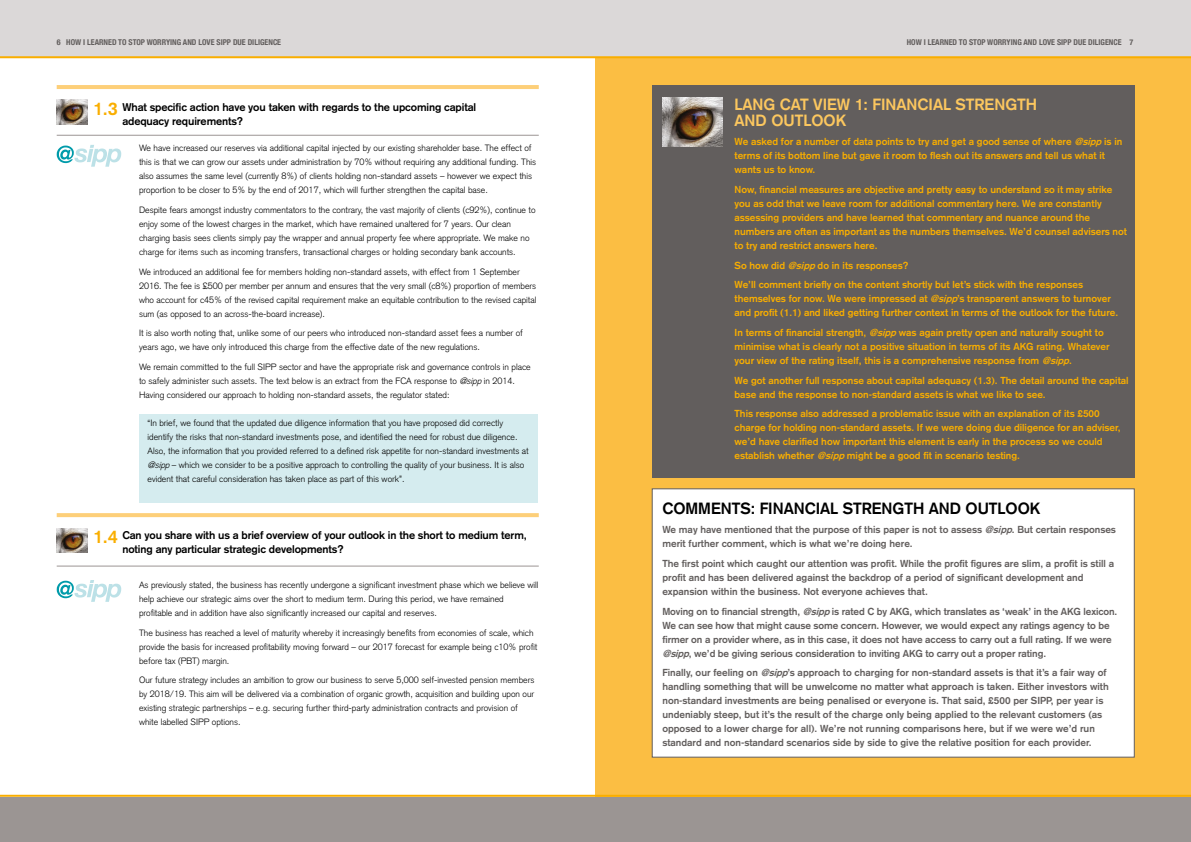
<style>
.page{position:relative;width:1191px;height:842px;background:#fff}
.page>*{position:absolute;margin:0;border:0;box-sizing:border-box;transform-origin:0 0}
.t1{font:700 16px/16px "Akzidenz Grotesk";color:#fcc75f}
.t2{font:700 16px "Akzidenz Grotesk";color:#000}
.t3{font:700 11px/14px "Akzidenz Grotesk";letter-spacing:-.01em;color:#000}
.t4{font:700 10px/14px "Akzidenz Grotesk";color:#f9ae00}
.t5{font:700 10px/14px "Akzidenz Grotesk";color:#625e5d}
.t6{font:300 9px/14px "Akzidenz Grotesk";color:#000}
.t7{font:700 condensed 8px "Helvetica Neue";color:#625e5d}
.s1{font-size:18px;color:#f9ae00}
.s2{font-style:italic}
</style>
<div class="page">
<div style="left:595px;top:0;width:596px;height:842px;background:#fbbe43"></div>
<div style="left:0;top:797px;width:595px;height:45px;background:#9b9593"></div>
<div style="left:595px;top:797px;width:596px;height:45px;background:#9b9593"></div>
<div style="left:0;top:0;width:595px;height:57px;background:#dbd8d8"></div>
<div style="left:595px;top:0;width:596px;height:57px;background:#dbd8d8"></div>
<hr style="left:0;top:56px;width:1191px;height:2px;background:#f9ae00">
<hr style="left:0;top:795px;width:1191px;height:2px;background:#f9ae00">
<div style="left:140px;top:414px;width:398px;height:88px;background:#d5ecef"></div>
<img style="left:57px;top:100px;width:30px;height:25px">
<img style="left:57px;top:528px;width:30px;height:25px">
<hr style="left:57px;top:135px;width:482px;height:1px;background:#9b9593">
<hr style="left:57px;top:566px;width:482px;height:1px;background:#9b9593">
<hr style="left:57px;top:85px;width:482px;height:4px;background:#fdcf79">
<svg style="left:57px;top:513px;width:482px;height:4px;fill:#fdcf79"></svg>
<div style="left:652px;top:85px;width:482px;height:393px;background:#625e5d"></div>
<div style="left:651px;top:488px;width:483px;height:270px;background:#fff;border:1px solid #625e5d"></div>
<img style="left:662px;top:98px;width:60px;height:49px">
<svg style="left:57px;top:145px;width:64px;height:22px"></svg>
<svg style="left:57px;top:580px;width:64px;height:22px"></svg>
<p class="t7" style="left:57px;top:36px;width:226px">6 HOW I LEARNED TO STOP WORRYING AND LOVE SIPP DUE DILIGENCE</p>
<p class="t7" style="left:906px;top:36px;width:228px">HOW I LEARNED TO STOP WORRYING AND LOVE SIPP DUE DILIGENCE 7</p>
<p class="t3" style="left:122px;top:100px;width:355px;text-indent:-29px"><span class="s1">1.3</span> What specific action have you taken with regards to the upcoming capital adequacy requirements?</p>
<p class="t6" style="left:139px;top:141px;width:399px">We have increased our reserves via additional capital injected by our existing shareholder base. The effect of this is that we can grow our assets under administration by 70% without requiring any additional funding. This also assumes the same level (currently 8%) of clients holding non-standard assets – however we expect this proportion to be closer to 5% by the end of 2017, which will further strengthen the capital base.</p>
<p class="t6" style="left:139px;top:203px;width:398px">Despite fears amongst industry commentators to the contrary, the vast majority of clients (c92%), continue to enjoy some of the lowest charges in the market, which have remained unaltered for 7 years. Our clean charging basis sees clients simply pay the wrapper and annual property fee where appropriate. We make no charge for items such as incoming transfers, transactional charges or holding secondary bank accounts.</p>
<p class="t6" style="left:139px;top:265px;width:399px">We introduced an additional fee for members holding non-standard assets, with effect from 1 September 2016. The fee is £500 per member per annum and ensures that the very small (c8%) proportion of members who account for c45% of the revised capital requirement make an equitable contribution to the revised capital sum (as opposed to an across-the-board increase).</p>
<p class="t6" style="left:139px;top:326px;width:385px">It is also worth noting that, unlike some of our peers who introduced non-standard asset fees a number of years ago, we have only introduced this charge from the effective date of the new regulations.</p>
<p class="t6" style="left:139px;top:360px;width:393px">We remain committed to the full SIPP sector and have the appropriate risk and governance controls in place to safely administer such assets. The text below is an extract from the FCA response to <span class="s2">@sipp</span>in 2014.<br>Having considered our approach to holding non-standard assets, the regulator stated:</p>
<p class="t6" style="left:148px;top:416px;width:383px">“In brief, we found that the updated due diligence information that you have proposed did correctly identify the risks that non-standard investments pose, and identified the need for robust due diligence.<br>Also, the information that you provided referred to a defined risk appetite for non-standard investments at <span class="s2">@sipp</span>– which we consider to be a positive approach to controlling the quality of your business. It is also evident that careful consideration has taken place as part of this work”.</p>
<p class="t3" style="left:122px;top:528px;width:406px;text-indent:-29px"><span class="s1">1.4</span> Can you share with us a brief overview of your outlook in the short to medium term, noting any particular strategic developments?</p>
<p class="t6" style="left:139px;top:578px;width:401px">As previously stated, the business has recently undergone a significant investment phase which we believe will help achieve our strategic aims over the short to medium term. During this period, we have remained profitable and in addition have also significantly increased our capital and reserves.</p>
<p class="t6" style="left:139px;top:625px;width:400px">The business has reached a level of maturity whereby it increasingly benefits from economies of scale, which provide the basis for increased profitability moving forward – our 2017 forecast for example being c10% profit before tax (PBT) margin.</p>
<p class="t6" style="left:139px;top:673px;width:397px">Our future strategy includes an ambition to grow our business to serve 5,000 self-invested pension members by 2018/19. This aim will be delivered via a combination of organic growth, acquisition and building upon our existing strategic partnerships – e.g. securing further third-party administration contracts and provision of white labelled SIPP options.</p>
<h1 class="t1" style="left:734px;top:96px;width:304px">LANG CAT VIEW 1: FINANCIAL STRENGTH<br>AND OUTLOOK</h1>
<p class="t4" style="left:734px;top:135px;width:389px">We asked for a number of data points to try and get a good sense of where <span class="s2">@sipp</span>is in terms of its bottom line but gave it room to flesh out its answers and tell us what it wants us to know.</p>
<p class="t4" style="left:734px;top:182px;width:394px">Now, financial measures are objective and pretty easy to understand so it may strike you as odd that we leave room for additional commentary here. We are constantly assessing providers and have learned that commentary and nuance around the numbers are often as important as the numbers themselves. We’d counsel advisers not to try and restrict answers here.</p>
<p class="t4" style="left:734px;top:255px;width:350px;line-height:19.7px">So how did <span class="s2">@sipp</span>do in its responses?<br>We’ll comment briefly on the content shortly but let’s stick with the responses</p>
<p class="t4" style="left:734px;top:292px;width:385px">themselves for now. We were impressed at <span class="s2">@sipp</span>’s transparent answers to turnover and profit (1.1) and liked getting further context in terms of the outlook for the future.</p>
<p class="t4" style="left:734px;top:325px;width:376px">In terms of financial strength, <span class="s2">@sipp</span>was again pretty open and naturally sought to minimise what is clearly not a positive situation in terms of its AKG rating. Whatever your view of the rating itself, this is a comprehensive response from <span class="s2">@sipp</span>.</p>
<p class="t4" style="left:734px;top:373px;width:395px">We got another full response about capital adequacy (1.3). The detail around the capital base and the response to non-standard assets is what we like to see.</p>
<p class="t4" style="left:734px;top:407px;width:387px">This response also addressed a problematic issue with an explanation of its £500 charge for holding non-standard assets. If we were doing due diligence for an adviser, we’d have clarified how important this element is early in the process so we could establish whether <span class="s2">@sipp</span>might be a good fit in scenario testing.</p>
<h1 class="t2" style="left:662px;top:498px;width:379px">COMMENTS: FINANCIAL STRENGTH AND OUTLOOK</h1>
<p class="t5" style="left:662px;top:523px;width:455px">We may have mentioned that the purpose of this paper is not to assess <span class="s2">@sipp</span>. But certain responses merit further comment, which is what we’re doing here.</p>
<p class="t5" style="left:662px;top:556px;width:453px">The first point which caught our attention was profit. While the profit figures are slim, a profit is still a profit and has been delivered against the backdrop of a period of significant development and expansion within the business. Not everyone achieves that.</p>
<p class="t5" style="left:662px;top:604px;width:456px">Moving on to financial strength, <span class="s2">@sipp</span>is rated C by AKG, which translates as ‘weak’ in the AKG lexicon.<br>We can see how that might cause some concern. However, we would expect any ratings agency to be firmer on a provider where, as in this case, it does not have access to carry out a full rating. If we were <span class="s2">@sipp</span>, we’d be giving serious consideration to inviting AKG to carry out a proper rating.</p>
<p class="t5" style="left:662px;top:666px;width:448px">Finally, our feeling on <span class="s2">@sipp</span>’s approach to charging for non-standard assets is that it’s a fair way of handling something that will be unwelcome no matter what approach is taken. Either investors with non-standard investments are being penalised or everyone is. That said, £500 per SIPP, per year is undeniably steep, but it’s the result of the charge only being applied to the relevant customers (as opposed to a lower charge for all). We’re not running comparisons here, but if we were we’d run standard and non-standard scenarios side by side to give the relative position for each provider.</p>
</div>
